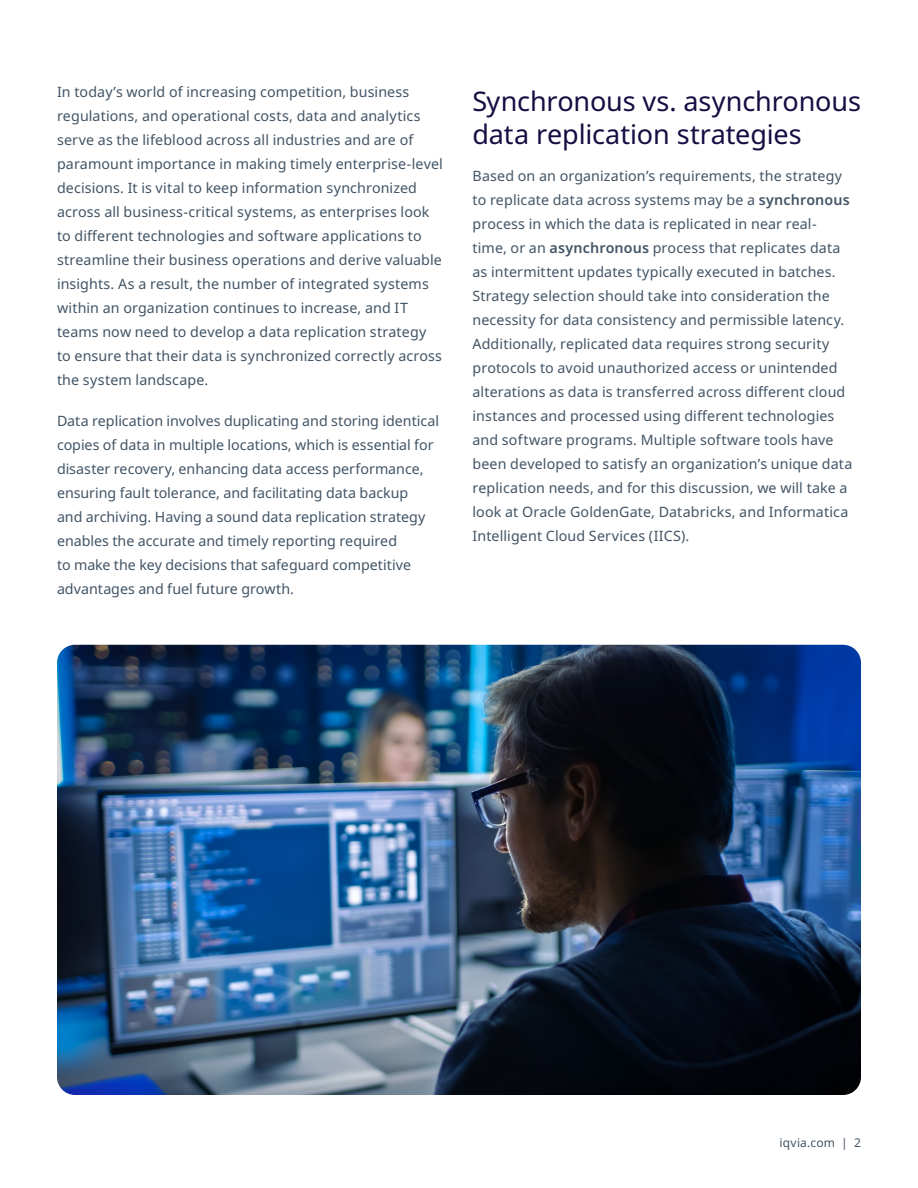
<style>
.page{position:relative;width:918px;height:1188px;background:#fff}
.page>*{position:absolute;margin:0;border:0;box-sizing:border-box;transform-origin:0 0}
.Section_heading{font:27px/33px "Noto Sans";letter-spacing:-.005em;color:#150e42}
.Body_copy_-_Space{font:14.25px/24px "Noto Sans";letter-spacing:.005em;color:#425465}
.t1{font:12px "Noto Sans";letter-spacing:.015em;color:#425465}
.s1{font-weight:600}
</style>
<div class="page">
<img style="left:57px;top:645px;width:804px;height:450px">
<p class="Body_copy_-_Space" style="left:57px;top:80px;width:387px">In today’s world of increasing competition, business regulations, and operational costs, data and analytics serve as the lifeblood across all industries and are of paramount importance in making timely enterprise-level decisions. It is vital to keep information synchronized across all business-critical systems, as enterprises look to different technologies and software applications to streamline their business operations and derive valuable insights. As a result, the number of integrated systems within an organization continues to increase, and IT teams now need to develop a data replication strategy to ensure that their data is synchronized correctly across the system landscape.</p>
<p class="Body_copy_-_Space" style="left:57px;top:409px;width:384px">Data replication involves duplicating and storing identical copies of data in multiple locations, which is essential for disaster recovery, enhancing data access performance, ensuring fault tolerance, and facilitating data backup<br>and archiving. Having a sound data replication strategy enables the accurate and timely reporting required<br>to make the key decisions that safeguard competitive advantages and fuel future growth.</p>
<p class="Section_heading" style="left:472px;top:85px;width:390px">Synchronous vs. asynchronous data replication strategies</p>
<p class="Body_copy_-_Space" style="left:472px;top:165px;width:381px">Based on an organization’s requirements, the strategy to replicate data across systems may be a <span class="s1">synchronous </span>process in which the data is replicated in near real&shy;time, or an <span class="s1">asynchronous</span> process that replicates data as intermittent updates typically executed in batches.<br>Strategy selection should take into consideration the necessity for data consistency and permissible latency.<br>Additionally, replicated data requires strong security protocols to avoid unauthorized access or unintended alterations as data is transferred across different cloud instances and processed using different technologies and software programs. Multiple software tools have been developed to satisfy an organization’s unique data replication needs, and for this discussion, we will take a look at Oracle GoldenGate, Databricks, and Informatica Intelligent Cloud Services (IICS).</p>
<p class="t1" style="left:780px;top:1134px;width:83px">iqvia.com | 2</p>
</div>
